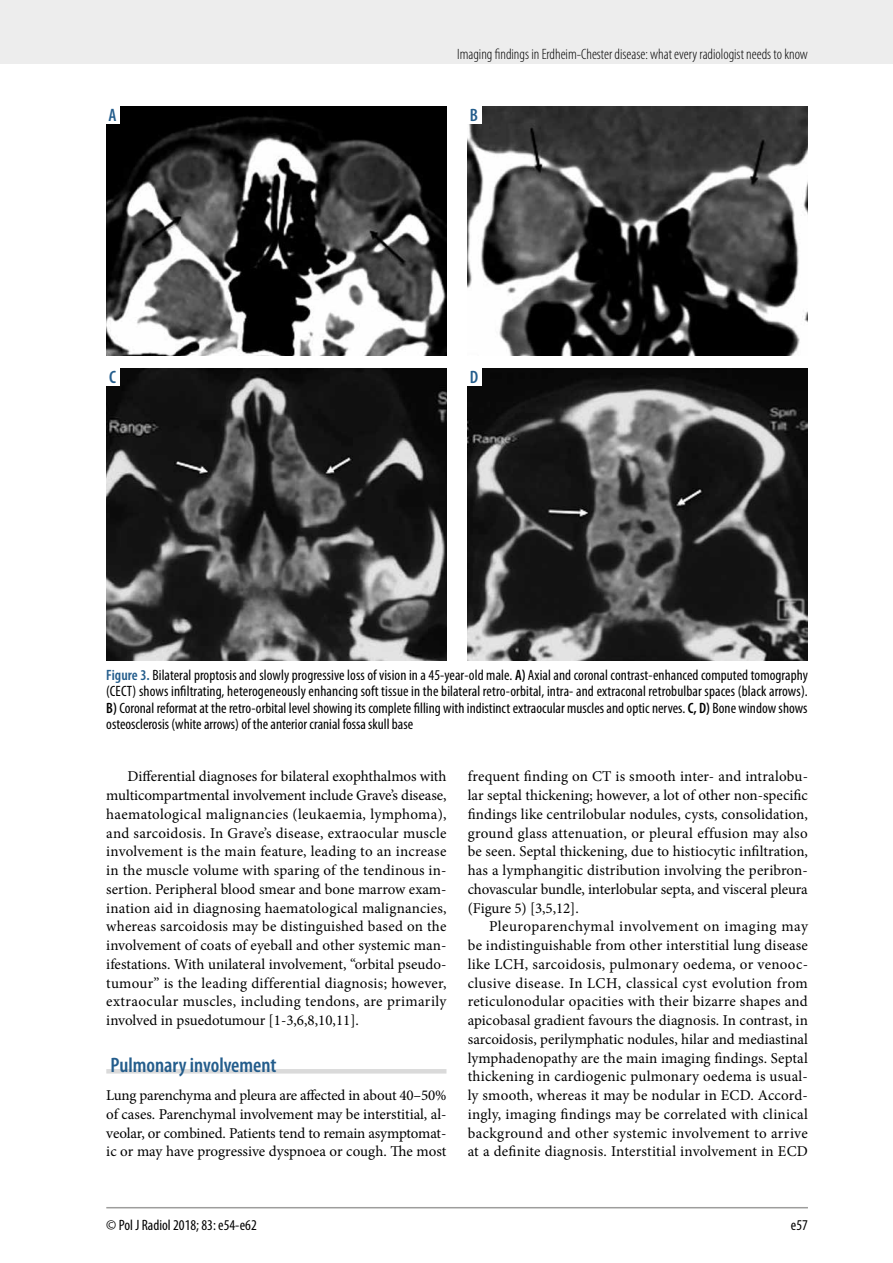
<style>
.page{position:relative;width:893px;height:1263px;background:#fff}
.page>*{position:absolute;margin:0;border:0;box-sizing:border-box;transform-origin:0 0}
.t1{font:600 condensed 21px "Myriad Pro";color:#245d8c}
.t2{font:600 condensed 18px "Myriad Pro";color:#245d8c}
.t3{font:15px/18.8px "Minion Pro";letter-spacing:.005em;color:#000;text-align:justify}
.t4{font:condensed 15px/16.5px "Myriad Pro";color:#000;text-align:justify}
.t5{font:300 condensed 15px "Myriad Pro";color:#000}
.s1{font-weight:600;color:#245d8c}
.s2{font-weight:600}
</style>
<div class="page">
<div style="left:0;top:0;width:893px;height:64px;background:#ededed"></div>
<hr style="left:106px;top:1207px;width:702px;height:1px;background:#9d9d9c">
<hr style="left:106px;top:1069px;width:340px;height:4px;background:#dadada">
<img style="left:106px;top:106px;width:340px;height:249px">
<img style="left:106px;top:369px;width:340px;height:291px">
<img style="left:468px;top:106px;width:340px;height:249px">
<img style="left:468px;top:369px;width:340px;height:291px">
<div style="left:105px;top:105px;width:15px;height:19px;background:#fff"></div>
<div style="left:105px;top:367px;width:15px;height:19px;background:#fff"></div>
<div style="left:467px;top:105px;width:14px;height:19px;background:#fff"></div>
<div style="left:467px;top:367px;width:14px;height:19px;background:#fff"></div>
<p class="t2" style="left:109px;top:104px;width:10px">A</p>
<p class="t2" style="left:109px;top:366px;width:8px">C</p>
<p class="t5" style="left:457px;top:45px;width:352px">Imaging findings in Erdheim-Chester disease: what every radiologist needs to know</p>
<p class="t2" style="left:470px;top:104px;width:10px">B</p>
<p class="t2" style="left:470px;top:366px;width:10px">D</p>
<p class="t4" style="left:106px;top:666px;width:703px"><span class="s1">Figure 3.</span> Bilateral proptosis and slowly progressive loss of vision in a 45-year-old male. <span class="s2">A)</span> Axial and coronal contrast-enhanced computed tomography (CECT) shows infiltrating, heterogeneously enhancing soft tissue in the bilateral retro-orbital, intra- and extraconal retrobulbar spaces (black arrows).<br><span class="s2">B)</span> Coronal reformat at the retro-orbital level showing its complete filling with indistinct extraocular muscles and optic nerves. <span class="s2">C, D)</span> Bone window shows osteosclerosis (white arrows) of the anterior cranial fossa skull base</p>
<p class="t3" style="left:106px;top:767px;width:342px;text-align:left;text-indent:21px">Differential diagnoses for bilateral exophthalmos with multicompartmental involvement include Grave’s disease, haematological malignancies (leukaemia, lymphoma), and sarcoidosis. In Grave’s disease, extraocular muscle involvement is the main feature, leading to an increase in the muscle volume with sparing of the tendinous in&shy;sertion. Peripheral blood smear and bone marrow exam&shy;ination aid in diagnosing haematological malignancies, whereas sarcoidosis may be distinguished based on the involvement of coats of eyeball and other systemic man&shy;ifestations. With unilateral involvement, “orbital pseudo&shy;tumour” is the leading differential diagnosis; however, extraocular muscles, including tendons, are primarily involved in psuedotumour [1-3,6,8,10,11].</p>
<h1 class="t1" style="left:111px;top:1052px;width:168px">Pulmonary involvement</h1>
<p class="t3" style="left:106px;top:1086px;width:342px">Lung parenchyma and pleura are affected in about 40–50% of cases. Parenchymal involvement may be interstitial, al&shy;veolar, or combined. Patients tend to remain asymptomat&shy;ic or may have progressive dyspnoea or cough. The most</p>
<p class="t3" style="left:468px;top:767px;width:342px">frequent finding on CT is smooth inter- and intralobu&shy;lar septal thickening; however, a lot of other non-specific findings like centrilobular nodules, cysts, consolidation, ground glass attenuation, or pleural effusion may also be seen. Septal thickening, due to histiocytic infiltration, has a lymphangitic distribution involving the peribron&shy;chovascular bundle, interlobular septa, and visceral pleura (Figure 5) [3,5,12].</p>
<p class="t3" style="left:468px;top:917px;width:342px;text-indent:21px">Pleuroparenchymal involvement on imaging may be indistinguishable from other interstitial lung disease like LCH, sarcoidosis, pulmonary oedema, or venooc&shy;clusive disease. In LCH, classical cyst evolution from reticulonodular opacities with their bizarre shapes and apicobasal gradient favours the diagnosis. In contrast, in sarcoidosis, perilymphatic nodules, hilar and mediastinal lymphadenopathy are the main imaging findings. Septal thickening in cardiogenic pulmonary oedema is usual&shy;ly smooth, whereas it may be nodular in ECD. Accord&shy;ingly, imaging findings may be correlated with clinical background and other systemic involvement to arrive at a definite diagnosis. Interstitial involvement in ECD</p>
<p class="t4" style="left:106px;top:1216px;width:152px">© Pol J Radiol 2018; 83: e54-e62</p>
<p class="t4" style="left:791px;top:1216px;width:18px">e57</p>
</div>
